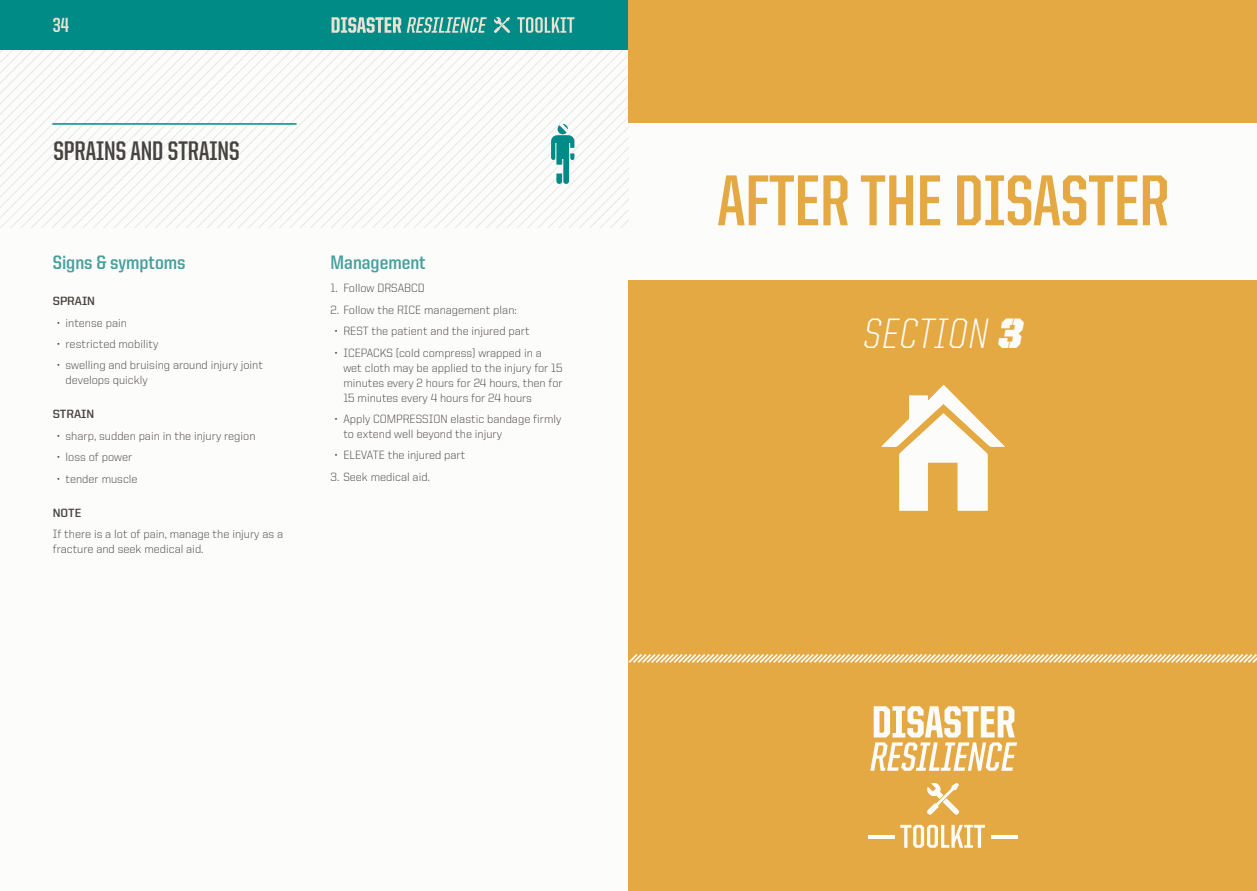
<style>
.page{position:relative;width:1257px;height:891px;background:#fff}
.page>*{position:absolute;margin:0;border:0;box-sizing:border-box;transform-origin:0 0}
.Heading_1{font:700 72.3px "United Sans Cond";color:#e4a942}
.Heading_1-2{font:300 42.75px "United Italic Semi Cond";letter-spacing:.02em;color:#fcfcfa}
.Heading_1-3{font:700 27px "United Sans Cond";color:#474341}
.t1{font:700 20.55px "United Sans Cond";color:#ebe2d4}
.Heading_2{font:700 19.5px "United Sans Semi Cond";color:#459f9d}
.t2{font:300 12px/15px "United Sans Reg";color:#474341}
.Heading_3{font:700 12px "United Sans Reg";color:#474341}
.s1{font-family:"United Italic Semi Cond Stencil";font-weight:400}
</style>
<div class="page">
<div style="left:0;top:0;width:1256px;height:890px;background:#fcfcfa"></div>
<div style="left:0;top:0;width:1256px;height:50px;background:#008b87"></div>
<svg style="left:199px;top:50px;width:11px;height:177px"></svg>
<svg style="left:230px;top:50px;width:11px;height:177px"></svg>
<svg style="left:241px;top:50px;width:10px;height:177px"></svg>
<svg style="left:251px;top:50px;width:10px;height:177px"></svg>
<svg style="left:261px;top:50px;width:11px;height:177px"></svg>
<svg style="left:272px;top:50px;width:10px;height:177px"></svg>
<svg style="left:282px;top:50px;width:10px;height:177px"></svg>
<svg style="left:292px;top:50px;width:11px;height:177px"></svg>
<svg style="left:303px;top:50px;width:10px;height:177px"></svg>
<svg style="left:313px;top:50px;width:10px;height:177px"></svg>
<svg style="left:323px;top:50px;width:11px;height:177px"></svg>
<svg style="left:334px;top:50px;width:10px;height:177px"></svg>
<svg style="left:344px;top:50px;width:11px;height:177px"></svg>
<svg style="left:355px;top:50px;width:10px;height:177px"></svg>
<svg style="left:365px;top:50px;width:10px;height:177px"></svg>
<hr style="left:52px;top:123px;width:244px;height:2px;background:#008b87">
<svg style="left:331px;top:17px;width:155px;height:16px"></svg>
<svg style="left:517px;top:17px;width:57px;height:16px"></svg>
<svg style="left:494px;top:17px;width:16px;height:16px"></svg>
<div style="left:628px;top:279px;width:628px;height:611px;background:#e4a942"></div>
<div style="left:628px;top:0;width:628px;height:123px;background:#e4a942"></div>
<svg style="left:375px;top:50px;width:253px;height:177px"></svg>
<svg style="left:881px;top:385px;width:124px;height:125px"></svg>
<svg style="left:628px;top:654px;width:628px;height:9px"></svg>
<svg style="left:870px;top:706px;width:146px;height:64px"></svg>
<svg style="left:900px;top:824px;width:84px;height:23px"></svg>
<hr style="left:991px;top:835px;width:26px;height:3px;background:#fcfcfa">
<hr style="left:868px;top:835px;width:26px;height:3px;background:#fcfcfa">
<svg style="left:927px;top:783px;width:31px;height:32px"></svg>
<h3 class="t1" style="left:53px;top:15px;width:18px">34</h3>
<p class="Heading_1-3" style="left:54px;top:137px;width:187px">SPRAINS AND STRAINS</p>
<p class="Heading_2" style="left:53px;top:252px;width:134px">Signs &amp; symptoms</p>
<p class="Heading_3" style="left:53px;top:294px;width:44px">SPRAIN</p>
<p class="t2" style="left:57px;top:315px;width:71px">• intense pain</p>
<p class="t2" style="left:57px;top:336px;width:103px">• restricted mobility</p>
<p class="t2" style="left:66px;top:357px;width:199px;text-indent:-9px">• swelling and bruising around injury joint develops quickly</p>
<p class="Heading_3" style="left:53px;top:408px;width:43px">STRAIN</p>
<p class="t2" style="left:57px;top:428px;width:200px">• sharp, sudden pain in the injury region</p>
<p class="t2" style="left:57px;top:449px;width:77px">• loss of power</p>
<p class="t2" style="left:57px;top:471px;width:82px">• tender muscle</p>
<p class="Heading_3" style="left:53px;top:506px;width:30px">NOTE</p>
<p class="t2" style="left:53px;top:526px;width:232px">If there is a lot of pain, manage the injury as a fracture and seek medical aid.</p>
<p class="Heading_2" style="left:330px;top:252px;width:97px">Management</p>
<p class="t2" style="left:330px;top:281px;width:95px">1. Follow DRSABCD</p>
<p class="t2" style="left:330px;top:302px;width:188px">2. Follow the RICE management plan:</p>
<p class="t2" style="left:335px;top:323px;width:196px">• REST the patient and the injured part</p>
<p class="t2" style="left:343px;top:345px;width:221px;text-indent:-9px">• ICEPACKS (cold compress) wrapped in a wet cloth may be applied to the injury for 15 minutes every 2 hours for 24 hours, then for 15 minutes every 4 hours for 24 hours</p>
<p class="t2" style="left:343px;top:411px;width:219px;text-indent:-9px">• Apply COMPRESSION elastic bandage firmly to extend well beyond the injury</p>
<p class="t2" style="left:335px;top:447px;width:132px">• ELEVATE the injured part</p>
<p class="t2" style="left:330px;top:469px;width:101px">3. Seek medical aid.</p>
<p class="Heading_1" style="left:717px;top:163px;width:453px">AFTER THE DISASTER</p>
<p class="Heading_1-2" style="left:864px;top:312px;width:160px">SECTION <span class="s1">3</span></p>
</div>
